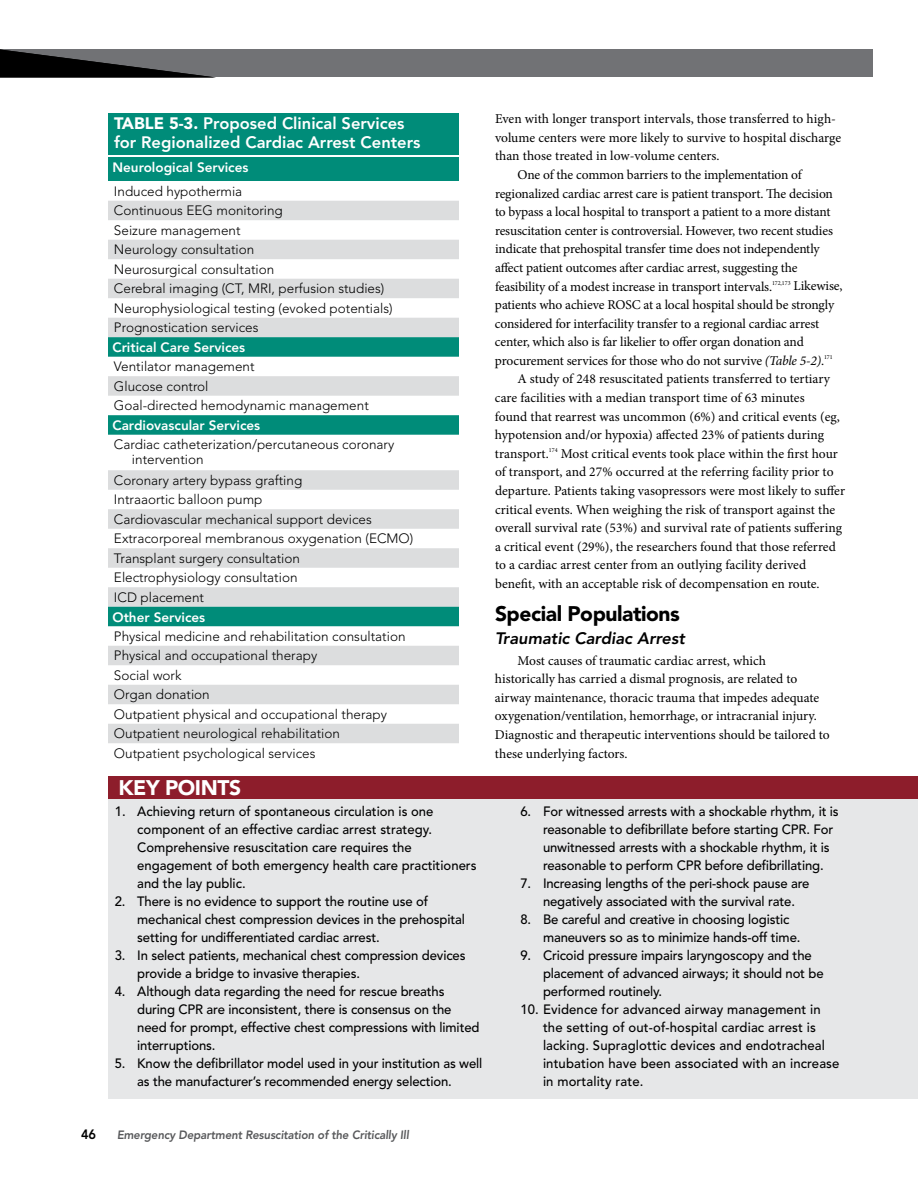
<style>
.page{position:relative;width:918px;height:1188px;background:#fff}
.page>*{position:absolute;margin:0;border:0;box-sizing:border-box;transform-origin:0 0}
.t1{font:900 21px "Avenir LT Std";letter-spacing:-.02em;color:#000}
.t2{font:900 21px "Avenir LT Std";letter-spacing:-.02em;color:#fff}
.t3{font:800 16.5px/19.5px "Avenir LT Std";color:#fff}
.t4{font:italic 800 16.5px "Avenir LT Std";color:#000}
.t5{font:13.5px/18.6px "Minion Pro";letter-spacing:-.005em;color:#000}
.t6{font:500 13.5px/18px "Avenir LT Std";letter-spacing:-.01em;color:#000}
.t7{font:300 13.5px/19.5px "Avenir LT Std";color:#000}
.t8{font:500 13.5px/18px "Avenir LT Std";letter-spacing:.01em;color:#000}
.t9{font:800 13.5px "Avenir LT Std";color:#fff}
.t10{font:800 13.5px "Avenir LT Std";color:#000;scale:.95 1}
.t11{font:800 12px "Avenir LT Std";color:#58595b;scale:.95 1}
.s1{font-weight:900}
.s2{font-style:italic}
</style>
<div class="page">
<div style="left:0;top:50px;width:873px;height:27px;background:#717275"></div>
<svg style="left:0;top:50px;width:212px;height:27px"></svg>
<div style="left:108px;top:791px;width:810px;height:308px;background:#e6e7e8"></div>
<div style="left:108px;top:776px;width:810px;height:23px;background:#8d1d2b"></div>
<div style="left:108px;top:113px;width:351px;height:42px;background:#008c79"></div>
<div style="left:108px;top:158px;width:351px;height:23px;background:#008c79"></div>
<svg style="left:108px;top:201px;width:351px;height:542px;fill:#dcddde"></svg>
<svg style="left:108px;top:337px;width:351px;height:289px"></svg>
<p class="t3" style="left:114px;top:113px;width:308px"><span class="s1">TABLE 5-3.</span> Proposed Clinical Services for Regionalized Cardiac Arrest Centers</p>
<p class="t9" style="left:112px;top:160px;width:138px">Neurological Services</p>
<p class="t7" style="left:114px;top:182px;width:280px">Induced hypothermia<br>Continuous EEG monitoring<br>Seizure management<br>Neurology consultation<br>Neurosurgical consultation<br>Cerebral imaging (CT, MRI, perfusion studies)<br>Neurophysiological testing (evoked potentials)<br>Prognostication services</p>
<p class="t9" style="left:112px;top:339px;width:134px">Critical Care Services</p>
<p class="t7" style="left:114px;top:357px;width:256px">Ventilator management<br>Glucose control<br>Goal-directed hemodynamic management</p>
<p class="t9" style="left:112px;top:417px;width:149px">Cardiovascular Services</p>
<p class="t7" style="left:132px;top:437px;width:264px;line-height:15px;text-indent:-18px">Cardiac catheterization/percutaneous coronary intervention</p>
<p class="t7" style="left:114px;top:471px;width:301px">Coronary artery bypass grafting<br>Intraaortic balloon pump<br>Cardiovascular mechanical support devices Extracorporeal membranous oxygenation (ECMO)<br>Transplant surgery consultation<br>Electrophysiology consultation<br>ICD placement</p>
<p class="t9" style="left:112px;top:609px;width:94px">Other Services</p>
<p class="t7" style="left:114px;top:627px;width:293px">Physical medicine and rehabilitation consultation Physical and occupational therapy<br>Social work<br>Organ donation<br>Outpatient physical and occupational therapy Outpatient neurological rehabilitation Outpatient psychological services</p>
<h1 class="t2" style="left:118px;top:775px;width:124px">KEY POINTS</h1>
<p class="t6" style="left:137px;top:802px;width:341px;text-indent:-22px">1. Achieving return of spontaneous circulation is one component of an effective cardiac arrest strategy.<br>Comprehensive resuscitation care requires the engagement of both emergency health care practitioners and the lay public.</p>
<p class="t6" style="left:137px;top:892px;width:329px;text-indent:-22px">2. There is no evidence to support the routine use of mechanical chest compression devices in the prehospital setting for undifferentiated cardiac arrest.</p>
<p class="t6" style="left:137px;top:946px;width:330px;text-indent:-22px">3. In select patients, mechanical chest compression devices provide a bridge to invasive therapies.</p>
<p class="t6" style="left:137px;top:982px;width:344px;text-indent:-22px">4. Although data regarding the need for rescue breaths during CPR are inconsistent, there is consensus on the need for prompt, effective chest compressions with limited interruptions.</p>
<p class="t6" style="left:115px;top:1054px;width:369px;text-align:center">5. Know the defibrillator model used in your institution as well as the manufacturer’s recommended energy selection.</p>
<p class="t5" style="left:495px;top:110px;width:343px">Even with longer transport intervals, those transferred to high-</p>
<p class="t5" style="left:495px;top:128px;width:348px">volume centers were more likely to survive to hospital discharge</p>
<p class="t5" style="left:495px;top:147px;width:226px">than those treated in low-volume centers.</p>
<p class="t5" style="left:518px;top:165px;width:286px">One of the common barriers to the implementation of</p>
<p class="t5" style="left:495px;top:184px;width:340px">regionalized cardiac arrest care is patient transport. The decision</p>
<p class="t5" style="left:495px;top:203px;width:337px">to bypass a local hospital to transport a patient to a more distant</p>
<p class="t5" style="left:495px;top:221px;width:339px">resuscitation center is controversial. However, two recent studies</p>
<p class="t5" style="left:495px;top:240px;width:326px">indicate that prehospital transfer time does not independently</p>
<p class="t5" style="left:495px;top:258px;width:304px">affect patient outcomes after cardiac arrest, suggesting the</p>
<p class="t5" style="left:495px;top:277px;width:349px">feasibility of a modest increase in transport intervals.<sup>172,173</sup> Likewise,</p>
<p class="t5" style="left:495px;top:296px;width:341px">patients who achieve ROSC at a local hospital should be strongly</p>
<p class="t5" style="left:495px;top:314px;width:326px">considered for interfacility transfer to a regional cardiac arrest</p>
<p class="t5" style="left:495px;top:333px;width:310px">center, which also is far likelier to offer organ donation and</p>
<p class="t5" style="left:495px;top:351px;width:339px">procurement services for those who do not survive <span class="s2">(Table 5-2)</span>.<sup>171</sup></p>
<p class="t5" style="left:518px;top:370px;width:314px">A study of 248 resuscitated patients transferred to tertiary</p>
<p class="t5" style="left:495px;top:388px;width:311px">care facilities with a median transport time of 63 minutes</p>
<p class="t5" style="left:495px;top:407px;width:347px">found that rearrest was uncommon (6%) and critical events (eg,</p>
<p class="t5" style="left:495px;top:426px;width:331px">hypotension and/or hypoxia) affected 23% of patients during</p>
<p class="t5" style="left:495px;top:444px;width:344px">transport.<sup>174</sup> Most critical events took place within the first hour</p>
<p class="t5" style="left:495px;top:463px;width:340px">of transport, and 27% occurred at the referring facility prior to</p>
<p class="t5" style="left:495px;top:481px;width:352px">departure. Patients taking vasopressors were most likely to suffer</p>
<p class="t5" style="left:495px;top:500px;width:342px">critical events. When weighing the risk of transport against the</p>
<p class="t5" style="left:495px;top:519px;width:349px">overall survival rate (53%) and survival rate of patients suffering</p>
<p class="t5" style="left:495px;top:537px;width:342px">a critical event (29%), the researchers found that those referred</p>
<p class="t5" style="left:495px;top:556px;width:313px">to a cardiac arrest center from an outlying facility derived</p>
<p class="t5" style="left:495px;top:574px;width:326px">benefit, with an acceptable risk of decompensation en route.</p>
<h1 class="t1" style="left:495px;top:601px;width:186px">Special Populations</h1>
<p class="t4" style="left:495px;top:629px;width:191px">Traumatic Cardiac Arrest</p>
<p class="t5" style="left:495px;top:651px;width:336px;text-indent:23px">Most causes of traumatic cardiac arrest, which<br>historically has carried a dismal prognosis, are related to airway maintenance, thoracic trauma that impedes adequate oxygenation/ventilation, hemorrhage, or intracranial injury.<br>Diagnostic and therapeutic interventions should be tailored to these underlying factors.</p>
<p class="t6" style="left:543px;top:803px;width:297px;text-indent:-22px">6. For witnessed arrests with a shockable rhythm, it is reasonable to defibrillate before starting CPR. For unwitnessed arrests with a shockable rhythm, it is reasonable to perform CPR before defibrillating.</p>
<p class="t6" style="left:521px;top:875px;width:291px;text-align:center">7. Increasing lengths of the peri-shock pause are negatively associated with the survival rate.</p>
<p class="t6" style="left:543px;top:911px;width:259px;text-indent:-22px">8. Be careful and creative in choosing logistic maneuvers so as to minimize hands-off time.</p>
<p class="t6" style="left:543px;top:947px;width:282px;text-indent:-22px">9. Cricoid pressure impairs laryngoscopy and the placement of advanced airways; it should not be performed routinely.</p>
<p class="t8" style="left:543px;top:1001px;width:298px;text-indent:-22px">10. Evidence for advanced airway management in the setting of out-of-hospital cardiac arrest is lacking. Supraglottic devices and endotracheal intubation have been associated with an increase in mortality rate.</p>
<p class="t10" style="left:81px;top:1126px;width:17px">46</p>
<p class="t11" style="left:117px;top:1127px;width:311px">Emergency Department Resuscitation of the Critically Ill</p>
</div>
